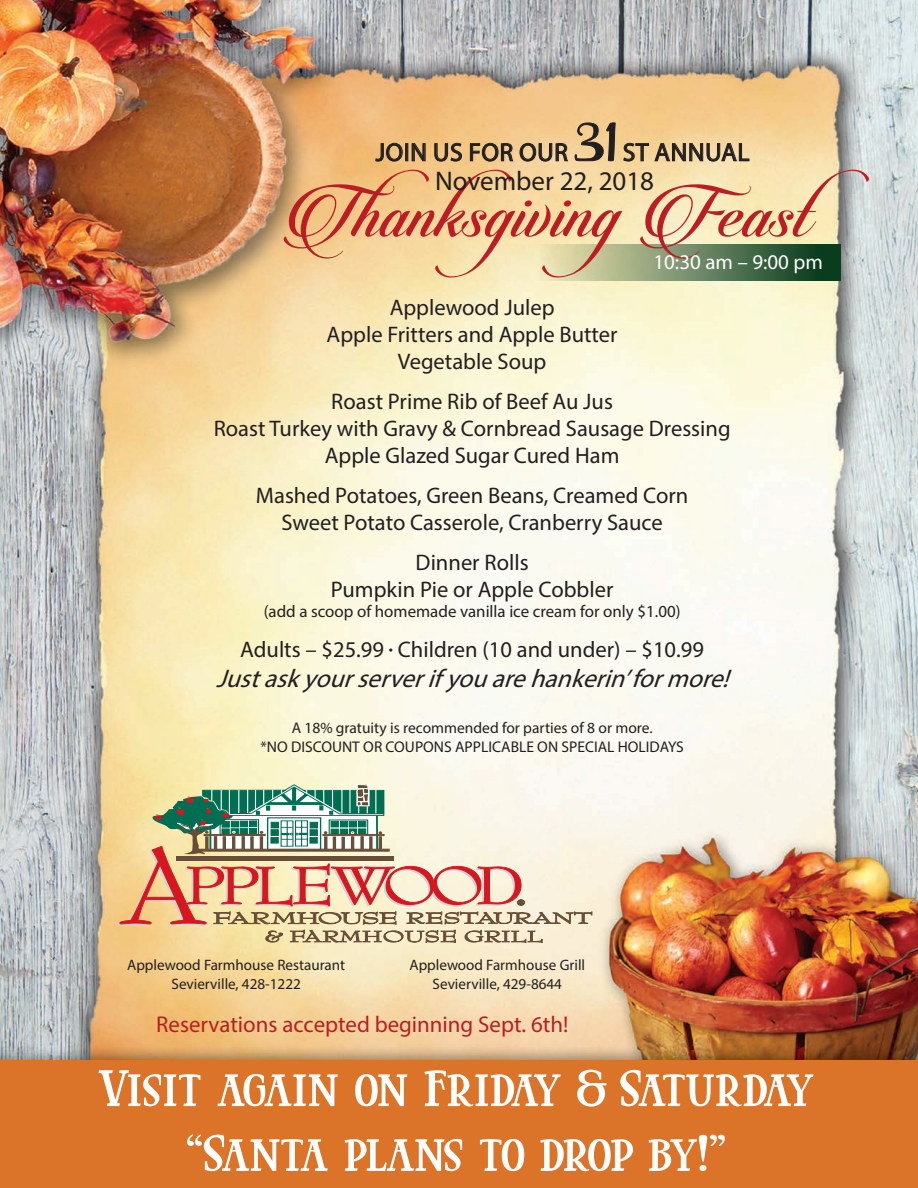
<style>
.page{position:relative;width:918px;height:1188px;background:#fff}
.page>*{position:absolute;margin:0;border:0;box-sizing:border-box;transform-origin:0 0}
.t1{font:82.5px "Candlescript Demo Version";color:#bb1d22}
.t2{font:54px/64.8px "LHF Hertford REG";color:#fff;text-align:center;scale:1.17 1}
.t3{font:27px "Myriad Pro";color:#231f20}
.t4{font:italic 25.5px "Myriad Pro";color:#231f20}
.t5{font:25.5px "Myriad Pro";letter-spacing:.02em;color:#231f20}
.t6{font:22.8px "Myriad Pro";color:#bb1d22}
.t7{font:22.5px/27px "Myriad Pro";color:#231f20;text-align:center}
.t8{font:21px "Myriad Pro";color:#fff}
.t9{font:16.95px "Myriad Pro";color:#231f20}
.t10{font:15.45px/18.6px "Myriad Pro";color:#231f20;text-align:center}
.t11{font:15.15px "Myriad Pro";color:#231f20}
.s1{font-family:"Adefebia Free Font";font-size:54px}
.s2{font-size:15px}
</style>
<div class="page">
<img style="left:0;top:0;width:918px;height:1061px">
<div style="left:0;top:1061px;width:918px;height:127px;background:#db7328"></div>
<svg style="left:446px;top:244px;width:394px;height:37px;background:#95a37b"></svg>
<svg style="left:375px;top:143px;width:51px;height:19px"></svg>
<svg style="left:434px;top:143px;width:28px;height:19px"></svg>
<svg style="left:470px;top:143px;width:43px;height:19px"></svg>
<svg style="left:519px;top:143px;width:49px;height:19px"></svg>
<svg style="left:574px;top:122px;width:42px;height:40px;background:#cfb07f"></svg>
<svg style="left:623px;top:143px;width:127px;height:19px;background:#bca57d"></svg>
<svg style="left:118px;top:784px;width:474px;height:159px;background:#d4c5a9"></svg>
<p class="t5" style="left:376px;top:137px;width:375px">JOIN US FOR OUR <span class="s1">31</span>ST ANNUAL</p>
<p class="t1" style="left:279px;top:159px;width:593px">ThanksgivingFeast</p>
<p class="t3" style="left:435px;top:165px;width:221px">November 22, 2018</p>
<p class="t8" style="left:653px;top:249px;width:171px">10:30 am – 9:00 pm</p>
<p class="t7" style="left:327px;top:294px;width:293px">Applewood Julep<br>Apple Fritters and Apple Butter<br>Vegetable Soup</p>
<p class="t7" style="left:214px;top:388px;width:518px">Roast Prime Rib of Beef Au Jus<br>Roast Turkey with Gravy &amp; Cornbread Sausage Dressing<br>Apple Glazed Sugar Cured Ham</p>
<p class="t7" style="left:256px;top:481px;width:434px">Mashed Potatoes, Green Beans, Creamed Corn<br>Sweet Potato Casserole, Cranberry Sauce</p>
<p class="t7" style="left:331px;top:548px;width:284px">Dinner Rolls<br>Pumpkin Pie or Apple Cobbler</p>
<p class="t9" style="left:264px;top:601px;width:418px">(add a scoop of homemade vanilla ice cream for only $1.00)</p>
<p class="t7" style="left:240px;top:635px;width:465px">Adults – $25.99 <span class="s2">•</span> Children (10 and under) – $10.99</p>
<p class="t4" style="left:216px;top:663px;width:524px">Justaskyourserverifyouarehankerin’formore!</p>
<p class="t10" style="left:260px;top:718px;width:425px">A 18% gratuity is recommended for parties of 8 or more.<br>*NO DISCOUNT OR COUPONS APPLICABLE ON SPECIAL HOLIDAYS</p>
<p class="t11" style="left:127px;top:956px;width:220px">Applewood Farmhouse Restaurant</p>
<p class="t11" style="left:171px;top:974px;width:131px">Sevierville, 428-1222</p>
<p class="t11" style="left:409px;top:956px;width:177px">Applewood Farmhouse Grill</p>
<p class="t11" style="left:433px;top:974px;width:131px">Sevierville, 429-8644</p>
<p class="t6" style="left:156px;top:1011px;width:414px">Reservations accepted beginning Sept. 6th!</p>
<p class="t2" style="left:98px;top:1055px;width:613px">Visit again on Friday &amp; Saturday “Santa plans to drop by!”</p>
</div>
